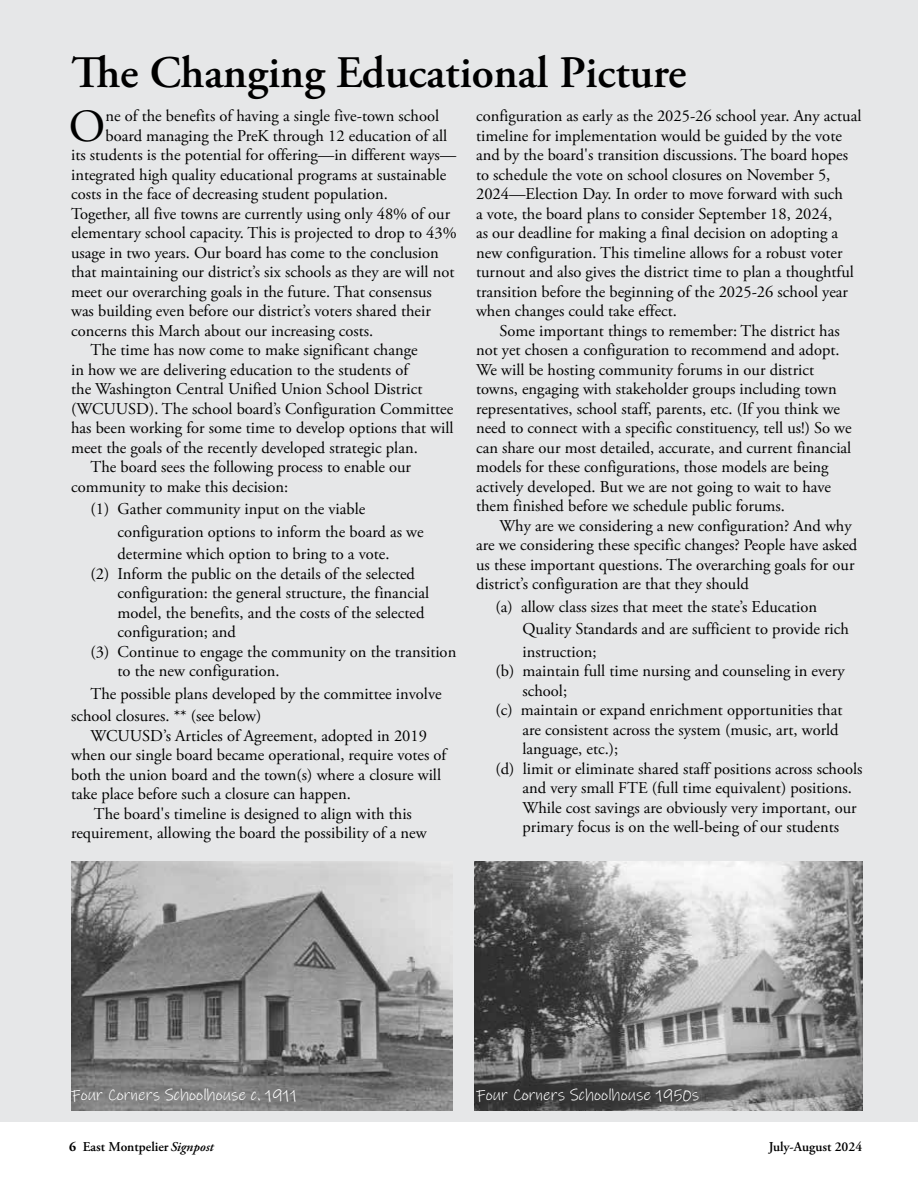
<style>
.page{position:relative;width:918px;height:1188px;background:#fff}
.page>*{position:absolute;margin:0;border:0;box-sizing:border-box;transform-origin:0 0}
.t1{font:45.9px "Adobe Garamond Pro";color:#000}
.t2{font:600 45px "Adobe Garamond Pro";color:#000}
.t3{font:16.5px/19.5px "Adobe Garamond Pro";color:#000}
.t4{font:16.5px "Ink Free";color:#fff}
.t5{font:600 13.5px "Adobe Garamond Pro";color:#000}
.s1{font-weight:700}
.s2{font-style:italic}
</style>
<div class="page">
<div style="left:0;top:0;width:918px;height:1122px;background:#e6e7e8"></div>
<img style="left:474px;top:862px;width:388px;height:248px">
<img style="left:71px;top:862px;width:382px;height:248px">
<h2 class="t2" style="left:71px;top:46px;width:617px">The Changing Educational Picture</h2>
<h1 class="t1" style="left:69px;top:99px;width:38px">O</h1>
<p class="t3" style="left:105px;top:107px;width:335px">ne of the benefits of having a single five-town school</p>
<p class="t3" style="left:476px;top:107px;width:387px">configuration as early as the 2025-26 school year. Any actual timeline for implementation would be guided by the vote and by the board's transition discussions. The board hopes to schedule the vote on school closures on November 5, 2024—Election Day. In order to move forward with such<br>a vote, the board plans to consider September 18, 2024,<br>as our deadline for making a final decision on adopting a new configuration. This timeline allows for a robust voter turnout and also gives the district time to plan a thoughtful transition before the beginning of the 2025-26 school year when changes could take effect.</p>
<p class="t3" style="left:476px;top:322px;width:377px;text-indent:24px">Some important things to remember: The district has not yet chosen a configuration to recommend and adopt.<br>We will be hosting community forums in our district towns, engaging with stakeholder groups including town representatives, school staff, parents, etc. (If you think we need to connect with a specific constituency, tell us!) So we can share our most detailed, accurate, and current financial models for these configurations, those models are being actively developed. But we are not going to wait to have them finished before we schedule public forums.</p>
<p class="t3" style="left:476px;top:517px;width:383px;text-indent:23px">Why are we considering a new configuration? And why are we considering these specific changes? People have asked us these important questions. The overarching goals for our district’s configuration are that they should</p>
<p class="t3" style="left:523px;top:596px;width:328px;line-height:22.5px;text-indent:-27px">(a) allow class sizes that meet the state’s Education<br>Quality Standards and are sufficient to provide rich instruction;</p>
<p class="t3" style="left:496px;top:662px;width:351px">(b) maintain full time nursing and counseling in every</p>
<p class="t3" style="left:523px;top:682px;width:46px">school;</p>
<p class="t3" style="left:496px;top:701px;width:348px">(c) maintain or expand enrichment opportunities that</p>
<p class="t3" style="left:523px;top:721px;width:318px">are consistent across the system (music, art, world</p>
<p class="t3" style="left:523px;top:740px;width:97px">language, etc.);</p>
<p class="t3" style="left:496px;top:760px;width:369px">(d) limit or eliminate shared staff positions across schools</p>
<p class="t3" style="left:523px;top:779px;width:331px">and very small FTE (full time equivalent) positions.</p>
<p class="t3" style="left:523px;top:799px;width:336px">While cost savings are obviously very important, our</p>
<p class="t3" style="left:523px;top:818px;width:318px">primary focus is on the well-being of our students</p>
<p class="t3" style="left:105px;top:126px;width:343px">board managing the PreK through 12 education of all</p>
<p class="t3" style="left:71px;top:146px;width:387px">its students is the potential for offering—in different ways—</p>
<p class="t3" style="left:71px;top:165px;width:377px">integrated high quality educational programs at sustainable</p>
<p class="t3" style="left:71px;top:185px;width:318px">costs in the face of decreasing student population.</p>
<p class="t3" style="left:71px;top:204px;width:381px">Together, all five towns are currently using only 48% of our</p>
<p class="t3" style="left:71px;top:224px;width:387px">elementary school capacity. This is projected to drop to 43%</p>
<p class="t3" style="left:71px;top:243px;width:369px">usage in two years. Our board has come to the conclusion</p>
<p class="t3" style="left:71px;top:263px;width:385px">that maintaining our district’s six schools as they are will not</p>
<p class="t3" style="left:71px;top:282px;width:362px">meet our overarching goals in the future. That consensus</p>
<p class="t3" style="left:71px;top:302px;width:361px">was building even before our district’s voters shared their</p>
<p class="t3" style="left:71px;top:321px;width:304px">concerns this March about our increasing costs.</p>
<p class="t3" style="left:91px;top:341px;width:329px">The time has now come to make significant change</p>
<p class="t3" style="left:71px;top:360px;width:339px">in how we are delivering education to the students of</p>
<p class="t3" style="left:71px;top:380px;width:353px">the Washington Central Unified Union School District</p>
<p class="t3" style="left:71px;top:399px;width:384px">(WCUUSD). The school board’s Configuration Committee</p>
<p class="t3" style="left:71px;top:419px;width:384px">has been working for some time to develop options that will</p>
<p class="t3" style="left:71px;top:438px;width:348px">meet the goals of the recently developed strategic plan.</p>
<p class="t3" style="left:91px;top:458px;width:322px">The board sees the following process to enable our</p>
<p class="t3" style="left:71px;top:477px;width:219px">community to make this decision:</p>
<p class="t3" style="left:118px;top:498px;width:308px;line-height:22.5px;text-indent:-27px">(1) Gather community input on the viable configuration options to inform the board as we determine which option to bring to a vote.</p>
<p class="t3" style="left:91px;top:564px;width:326px">(2) Inform the public on the details of the selected</p>
<p class="t3" style="left:118px;top:584px;width:313px">configuration: the general structure, the financial</p>
<p class="t3" style="left:118px;top:603px;width:308px">model, the benefits, and the costs of the selected</p>
<p class="t3" style="left:118px;top:623px;width:120px">configuration; and</p>
<p class="t3" style="left:91px;top:642px;width:367px">(3) Continue to engage the community on the transition</p>
<p class="t3" style="left:118px;top:662px;width:164px">to the new configuration.</p>
<p class="t3" style="left:71px;top:683px;width:372px;line-height:22.5px;text-indent:19px">The possible plans developed by the committee involve school closures. ** (see below)</p>
<p class="t3" style="left:91px;top:726px;width:338px">WCUUSD’s Articles of Agreement, adopted in 2019</p>
<p class="t3" style="left:71px;top:746px;width:377px">when our single board became operational, require votes of</p>
<p class="t3" style="left:71px;top:765px;width:371px">both the union board and the town(s) where a closure will</p>
<p class="t3" style="left:71px;top:785px;width:281px">take place before such a closure can happen.</p>
<p class="t3" style="left:94px;top:804px;width:319px">The board's timeline is designed to align with this</p>
<p class="t3" style="left:71px;top:824px;width:357px">requirement, allowing the board the possibility of a new</p>
<p class="t4" style="left:71px;top:1083px;width:228px">Four Corners Schoolhouse c. 1911</p>
<p class="t4" style="left:476px;top:1083px;width:225px">Four Corners Schoolhouse 1950s</p>
<p class="t5" style="left:69px;top:1139px;width:146px"><span class="s1">6</span> East Montpelier <span class="s2">Signpost</span></p>
<p class="t5" style="left:769px;top:1139px;width:95px">July-August 2024</p>
</div>
